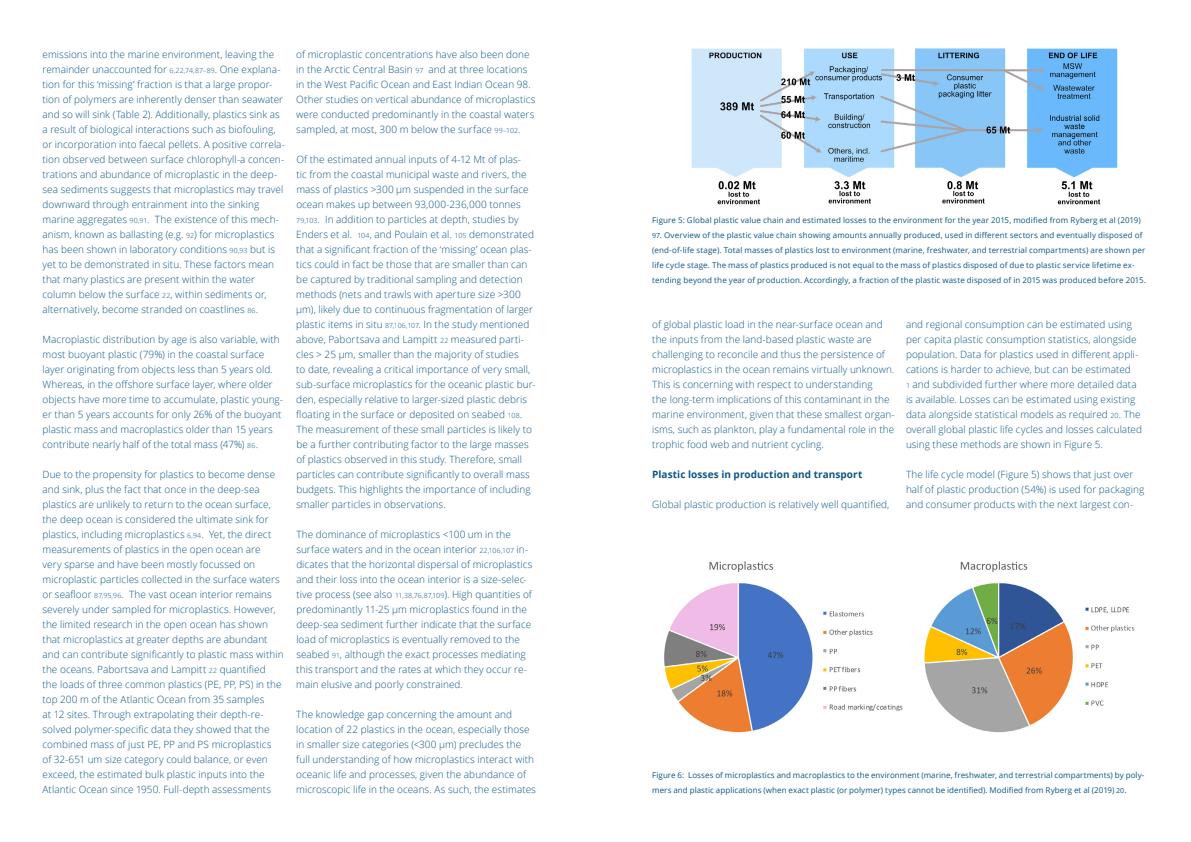
<style>
.page{position:relative;width:1191px;height:842px;background:#fff}
.page>*{position:absolute;margin:0;border:0;box-sizing:border-box;transform-origin:0 0}
.t1{font:300 10px/15px "Open Sans";letter-spacing:.005em;color:#0e5585}
.t2{font:700 10px "Open Sans";letter-spacing:.005em;color:#0e5585}
.t3{font:8px/15px "Open Sans";letter-spacing:.015em;color:#0e5585}
.s1{font-size:7px}
</style>
<div class="page">
<img style="left:691px;top:48px;width:427px;height:157px">
<img style="left:664px;top:561px;width:471px;height:172px">
<p class="t1" style="left:43px;top:46px;width:244px">emissions into the marine environment, leaving the remainder unaccounted for <span class="s1">6,22,74,87–89</span>. One explana&shy;tion for this ‘missing’ fraction is that a large propor&shy;tion of polymers are inherently denser than seawater and so will sink (Table 2). Additionally, plastics sink as a result of biological interactions such as biofouling, or incorporation into faecal pellets. A positive correla&shy;tion observed between surface chlorophyll-a concen&shy;trations and abundance of microplastic in the deep&shy;sea sediments suggests that microplastics may travel downward through entrainment into the sinking marine aggregates <span class="s1">90,91</span>. The existence of this mech&shy;anism, known as ballasting (e.g. <span class="s1">92</span>) for microplastics has been shown in laboratory conditions <span class="s1">90,93</span> but is yet to be demonstrated in situ. These factors mean that many plastics are present within the water column below the surface <span class="s1">22</span>, within sediments or, alternatively, become stranded on coastlines <span class="s1">86</span>.</p>
<p class="t1" style="left:43px;top:331px;width:242px">Macroplastic distribution by age is also variable, with most buoyant plastic (79%) in the coastal surface layer originating from objects less than 5 years old.<br>Whereas, in the offshore surface layer, where older objects have more time to accumulate, plastic young&shy;er than 5 years accounts for only 26% of the buoyant plastic mass and macroplastics older than 15 years contribute nearly half of the total mass (47%) <span class="s1">86</span>.</p>
<p class="t1" style="left:43px;top:466px;width:242px">Due to the propensity for plastics to become dense and sink, plus the fact that once in the deep-sea plastics are unlikely to return to the ocean surface, the deep ocean is considered the ultimate sink for plastics, including microplastics <span class="s1">6,94</span>. Yet, the direct measurements of plastics in the open ocean are<br>very sparse and have been mostly focussed on microplastic particles collected in the surface waters or seafloor <span class="s1">87,95,96</span>. The vast ocean interior remains severely under sampled for microplastics. However, the limited research in the open ocean has shown that microplastics at greater depths are abundant and can contribute significantly to plastic mass within the oceans. Pabortsava and Lampitt <span class="s1">22</span> quantified<br>the loads of three common plastics (PE, PP, PS) in the top 200 m of the Atlantic Ocean from 35 samples<br>at 12 sites. Through extrapolating their depth-re&shy;solved polymer-specific data they showed that the combined mass of just PE, PP and PS microplastics<br>of 32-651 um size category could balance, or even exceed, the estimated bulk plastic inputs into the Atlantic Ocean since 1950. Full-depth assessments</p>
<p class="t1" style="left:296px;top:46px;width:241px">of microplastic concentrations have also been done in the Arctic Central Basin <span class="s1">97</span> and at three locations in the West Pacific Ocean and East Indian Ocean 98.<br>Other studies on vertical abundance of microplastics were conducted predominantly in the coastal waters sampled, at most, 300 m below the surface <span class="s1">99–102</span>.</p>
<p class="t1" style="left:296px;top:151px;width:241px">Of the estimated annual inputs of 4-12 Mt of plas-<br>tic from the coastal municipal waste and rivers, the mass of plastics &gt;300 µm suspended in the surface ocean makes up between 93,000-236,000 tonnes <span class="s1">79,103</span>. In addition to particles at depth, studies by Enders et al. <span class="s1">104</span>, and Poulain et al. <span class="s1">105</span> demonstrated that a significant fraction of the ‘missing’ ocean plas&shy;tics could in fact be those that are smaller than can be captured by traditional sampling and detection methods (nets and trawls with aperture size &gt;300 µm), likely due to continuous fragmentation of larger plastic items in situ <span class="s1">87,106,107</span>. In the study mentioned above, Pabortsava and Lampitt <span class="s1">22</span> measured parti&shy;cles &gt; 25 µm, smaller than the majority of studies<br>to date, revealing a critical importance of very small, sub-surface microplastics for the oceanic plastic bur&shy;den, especially relative to larger-sized plastic debris floating in the surface or deposited on seabed <span class="s1">108</span>.<br>The measurement of these small particles is likely to be a further contributing factor to the large masses of plastics observed in this study. Therefore, small particles can contribute significantly to overall mass budgets. This highlights the importance of including smaller particles in observations.</p>
<p class="t1" style="left:296px;top:526px;width:238px">The dominance of microplastics &lt;100 um in the surface waters and in the ocean interior <span class="s1">22,106,107</span> in&shy;dicates that the horizontal dispersal of microplastics and their loss into the ocean interior is a size-selec&shy;tive process (see also <span class="s1">11,38,76,87,109</span>). High quantities of predominantly 11-25 µm microplastics found in the deep-sea sediment further indicate that the surface load of microplastics is eventually removed to the seabed <span class="s1">91</span>, although the exact processes mediating this transport and the rates at which they occur re&shy;main elusive and poorly constrained.</p>
<p class="t1" style="left:296px;top:706px;width:241px">The knowledge gap concerning the amount and location of 22 plastics in the ocean, especially those in smaller size categories (&lt;300 µm) precludes the full understanding of how microplastics interact with oceanic life and processes, given the abundance of microscopic life in the oceans. As such, the estimates</p>
<p class="t3" style="left:652px;top:212px;width:490px">Figure 5: Global plastic value chain and estimated losses to the environment for the year 2015, modified from Ryberg et al (2019)</p>
<p class="t3" style="left:652px;top:227px;width:495px"><span class="s1">97</span>. Overview of the plastic value chain showing amounts annually produced, used in different sectors and eventually disposed of (end-of-life stage). Total masses of plastics lost to environment (marine, freshwater, and terrestrial compartments) are shown per life cycle stage. The mass of plastics produced is not equal to the mass of plastics disposed of due to plastic service lifetime ex&shy;tending beyond the year of production. Accordingly, a fraction of the plastic waste disposed of in 2015 was produced before 2015.</p>
<p class="t1" style="left:652px;top:316px;width:244px">of global plastic load in the near-surface ocean and the inputs from the land-based plastic waste are challenging to reconcile and thus the persistence of microplastics in the ocean remains virtually unknown.<br>This is concerning with respect to understanding<br>the long-term implications of this contaminant in the marine environment, given that these smallest organ&shy;isms, such as plankton, play a fundamental role in the trophic food web and nutrient cycling.</p>
<p class="t2" style="left:652px;top:467px;width:212px">Plastic losses in production and transport</p>
<p class="t1" style="left:652px;top:496px;width:239px">Global plastic production is relatively well quantified,</p>
<p class="t1" style="left:906px;top:316px;width:238px">and regional consumption can be estimated using per capita plastic consumption statistics, alongside population. Data for plastics used in different appli&shy;cations is harder to achieve, but can be estimated<br><span class="s1">1</span> and subdivided further where more detailed data is available. Losses can be estimated using existing data alongside statistical models as required <span class="s1">20</span>. The overall global plastic life cycles and losses calculated using these methods are shown in Figure 5.</p>
<p class="t1" style="left:906px;top:466px;width:240px">The life cycle model (Figure 5) shows that just over half of plastic production (54%) is used for packaging and consumer products with the next largest con-</p>
<p class="t3" style="left:652px;top:767px;width:494px">Figure 6: Losses of microplastics and macroplastics to the environment (marine, freshwater, and terrestrial compartments) by poly&shy;mers and plastic applications (when exact plastic (or polymer) types cannot be identified). Modified from Ryberg et al (2019) <span class="s1">20</span>.</p>
</div>
